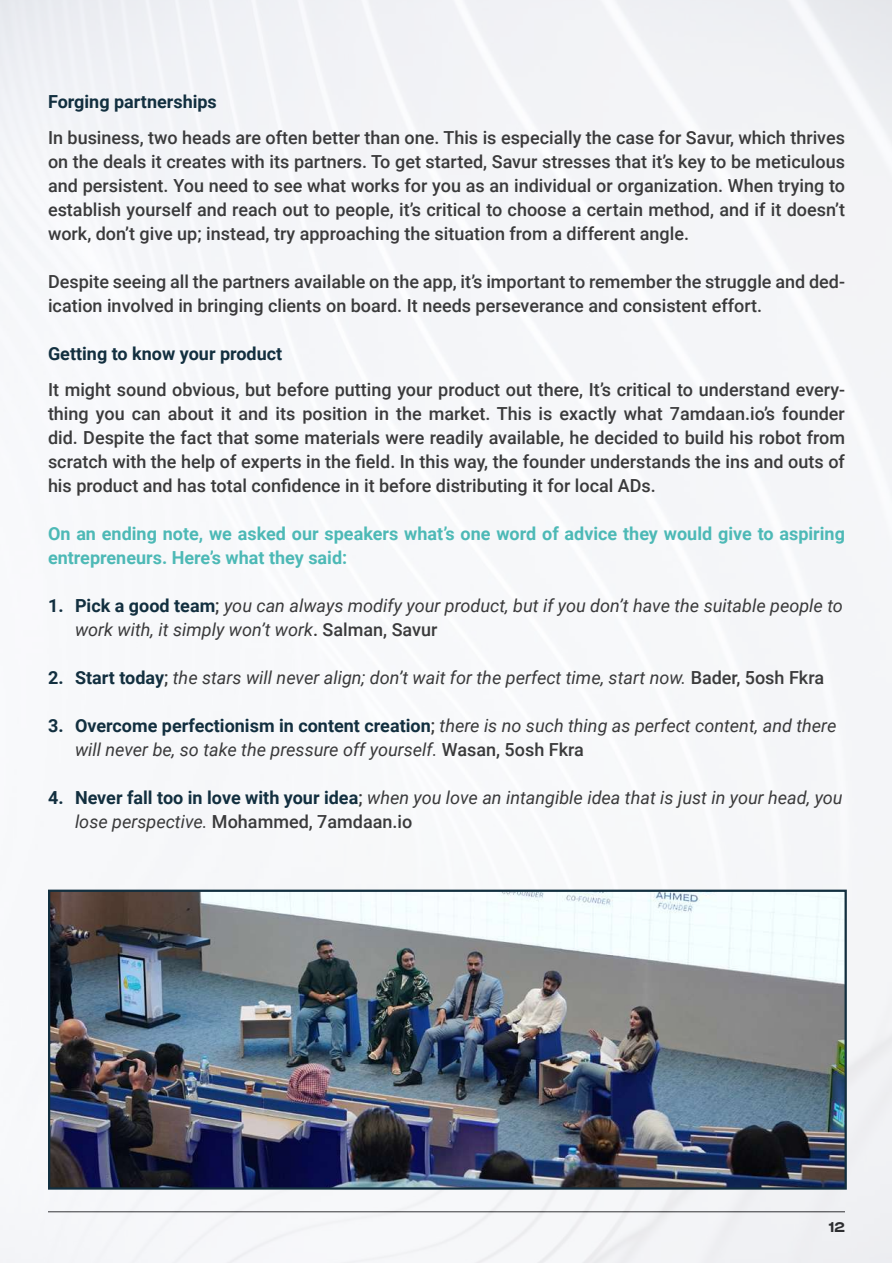
<style>
.page{position:relative;width:893px;height:1263px;background:#fff}
.page>*{position:absolute;margin:0;border:0;box-sizing:border-box;transform-origin:0 0}
.t1{font:500 18px/24px "Roboto";color:#3a3a3b;text-align:justify}
.t2{font:italic 18px/24px "Roboto";color:#3a3a3b}
.t3{font:700 18px/24px "Roboto";color:#4db9b6}
.t4{font:700 18px "Roboto";color:#122f3f}
.t5{font:600 13.5px "Cy Grotesk Wide";color:#000}
.s1{font-weight:700;font-style:normal;color:#122f3f}
.s2{font-weight:500;font-style:normal}
</style>
<div class="page">
<div style="left:0;top:0;width:891px;height:1263px;background:#f6f7f9"></div>
<img style="left:51px;top:893px;width:793px;height:294px">
<div style="left:48px;top:890px;width:799px;height:300px;border:2px solid #122f3f"></div>
<p class="t4" style="left:48px;top:89px;width:170px">Forging partnerships</p>
<p class="t1" style="left:48px;top:125px;width:798px">In business, two heads are often better than one. This is especially the case for Savur, which thrives on the deals it creates with its partners. To get started, Savur stresses that it’s key to be meticulous and persistent. You need to see what works for you as an individual or organization. When trying to establish yourself and reach out to people, it’s critical to choose a certain method, and if it doesn’t work, don’t give up; instead, try approaching the situation from a different angle.</p>
<p class="t1" style="left:48px;top:269px;width:798px">Despite seeing all the partners available on the app, it’s important to remember the struggle and ded&shy;ication involved in bringing clients on board. It needs perseverance and consistent effort.</p>
<p class="t4" style="left:48px;top:341px;width:236px">Getting to know your product</p>
<p class="t1" style="left:48px;top:377px;width:798px">It might sound obvious, but before putting your product out there, It’s critical to understand every&shy;thing you can about it and its position in the market. This is exactly what 7amdaan.io’s founder did. Despite the fact that some materials were readily available, he decided to build his robot from scratch with the help of experts in the field. In this way, the founder understands the ins and outs of his product and has total confidence in it before distributing it for local ADs.</p>
<p class="t3" style="left:48px;top:521px;width:798px">On an ending note, we asked our speakers what’s one word of advice they would give to aspiring entrepreneurs. Here’s what they said:</p>
<p class="t2" style="left:75px;top:593px;width:769px;text-indent:-27px"><span class="s1">1. Pick a good team</span><span class="s2">;</span> you can always modify your product, but if you don’t have the suitable people to work with, it simply won’t work<span class="s2">. Salman, Savur</span></p>
<p class="t2" style="left:48px;top:665px;width:778px"><span class="s1">2. Start today</span><span class="s2">;</span> the stars will never align; don’t wait for the perfect time, start now. <span class="s2">Bader, 5osh Fkra</span></p>
<p class="t2" style="left:75px;top:713px;width:763px;text-indent:-27px"><span class="s1">3. Overcome perfectionism in content creation</span><span class="s2">;</span> there is no such thing as perfect content, and there will never be, so take the pressure off yourself. <span class="s2">Wasan, 5osh Fkra</span></p>
<p class="t2" style="left:75px;top:785px;width:769px;text-indent:-27px"><span class="s1">4. Never fall too in love with your idea</span><span class="s2">;</span> when you love an intangible idea that is just in your head, you lose perspective. <span class="s2">Mohammed, 7amdaan.io</span></p>
<p class="t5" style="left:829px;top:1217px;width:17px">12</p>
</div>
